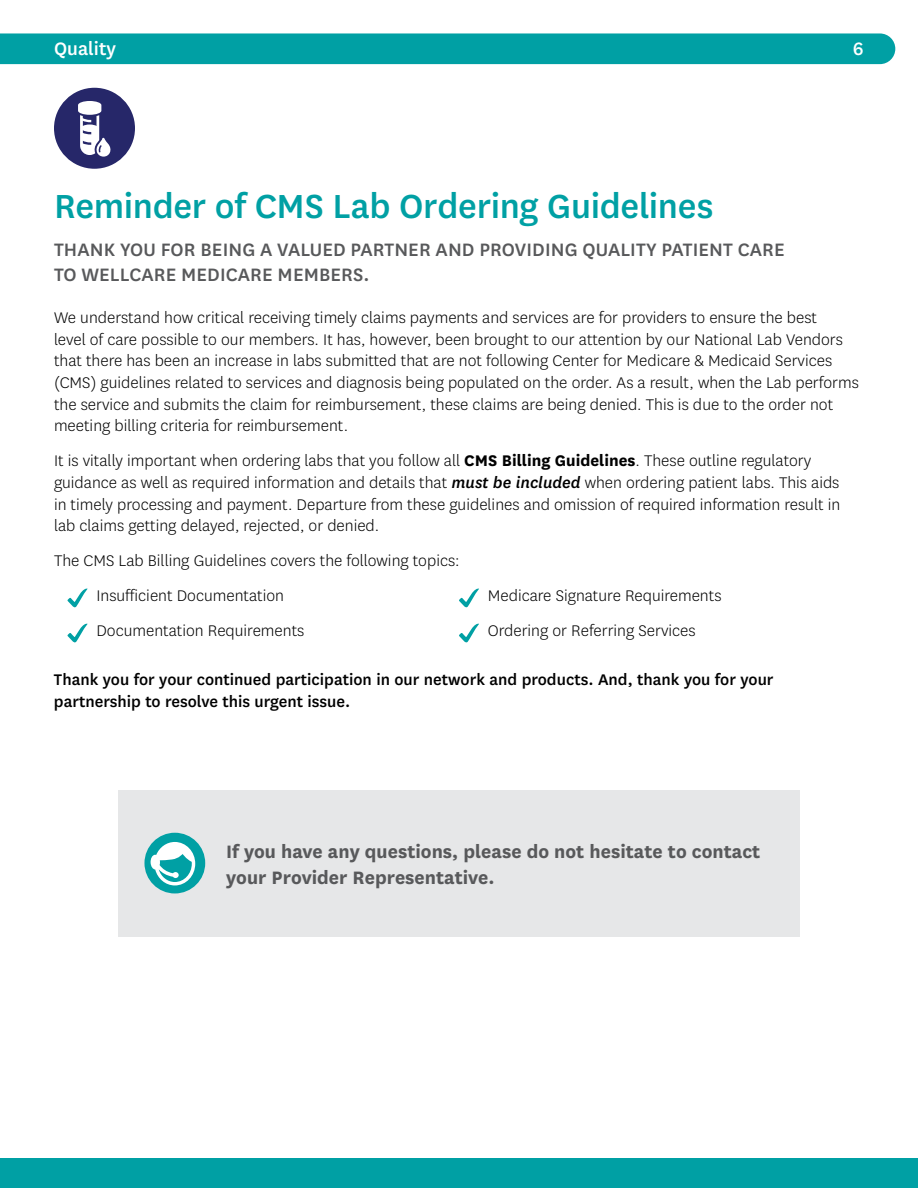
<style>
.page{position:relative;width:918px;height:1188px;background:#fff}
.page>*{position:absolute;margin:0;border:0;box-sizing:border-box;transform-origin:0 0}
.t1{font:500 39px "Centene Sans";letter-spacing:-.01em;color:#00a0a4}
.t2{font:500 21px/25.2px "Centene Sans";letter-spacing:.005em;color:#58595b}
.t3{font:700 21px/25.2px "Centene Sans";color:#58595b}
.t4{font:500 21px "Centene Sans";color:#fff}
.t5{font:300 18px/21.6px "Centene Sans";color:#000}
.t6{font:500 18px/21.6px "Centene Sans";color:#000}
.s1{font-weight:700}
.s2{font-weight:500;font-style:italic}
</style>
<div class="page">
<div style="left:0;top:33px;width:895px;height:31px;background:#00a0a4"></div>
<div style="left:0;top:1159px;width:918px;height:29px;background:#00a0a4"></div>
<div style="left:54px;top:88px;width:81px;height:81px;background:#262769;border-radius:50%"></div>
<svg style="left:78px;top:101px;width:33px;height:56px"></svg>
<svg style="left:67px;top:588px;width:21px;height:20px"></svg>
<svg style="left:67px;top:623px;width:21px;height:20px"></svg>
<svg style="left:459px;top:588px;width:20px;height:20px"></svg>
<svg style="left:459px;top:623px;width:20px;height:20px"></svg>
<div style="left:118px;top:790px;width:682px;height:146px;background:#e6e7e8"></div>
<div style="left:144px;top:833px;width:61px;height:60px;background:#00a0a4;border-radius:50%"></div>
<svg style="left:150px;top:842px;width:45px;height:43px"></svg>
<p class="t4" style="left:54px;top:34px;width:63px">Quality</p>
<p class="t4" style="left:853px;top:34px;width:12px">6</p>
<h2 class="t1" style="left:54px;top:179px;width:661px">Reminder of CMS Lab Ordering Guidelines</h2>
<h3 class="t2" style="left:54px;top:236px;width:732px">THANK YOU FOR BEING A VALUED PARTNER AND PROVIDING QUALITY PATIENT CARE<br>TO WELLCARE MEDICARE MEMBERS.</h3>
<p class="t5" style="left:54px;top:306px;width:806px">We understand how critical receiving timely claims payments and services are for providers to ensure the best<br>level of care possible to our members. It has, however, been brought to our attention by our National Lab Vendors that there has been an increase in labs submitted that are not following Center for Medicare &amp; Medicaid Services (CMS) guidelines related to services and diagnosis being populated on the order. As a result, when the Lab performs the service and submits the claim for reimbursement, these claims are being denied. This is due to the order not meeting billing criteria for reimbursement.</p>
<p class="t5" style="left:54px;top:450px;width:788px">It is vitally important when ordering labs that you follow all <span class="s1">CMS Billing Guidelines</span>. These outline regulatory guidance as well as required information and details that <span class="s2">must be included</span> when ordering patient labs. This aids in timely processing and payment. Departure from these guidelines and omission of required information result in lab claims getting delayed, rejected, or denied.</p>
<p class="t5" style="left:54px;top:549px;width:407px">The CMS Lab Billing Guidelines covers the following topics:</p>
<p class="t5" style="left:96px;top:585px;width:189px">Insufficient Documentation</p>
<p class="t5" style="left:96px;top:620px;width:210px">Documentation Requirements</p>
<p class="t5" style="left:488px;top:585px;width:235px">Medicare Signature Requirements</p>
<p class="t5" style="left:488px;top:620px;width:209px">Ordering or Referring Services</p>
<p class="t6" style="left:54px;top:668px;width:721px">Thank you for your continued participation in our network and products. And, thank you for your partnership to resolve this urgent issue.</p>
<p class="t3" style="left:226px;top:838px;width:536px">If you have any questions, please do not hesitate to contact your Provider Representative.</p>
</div>
